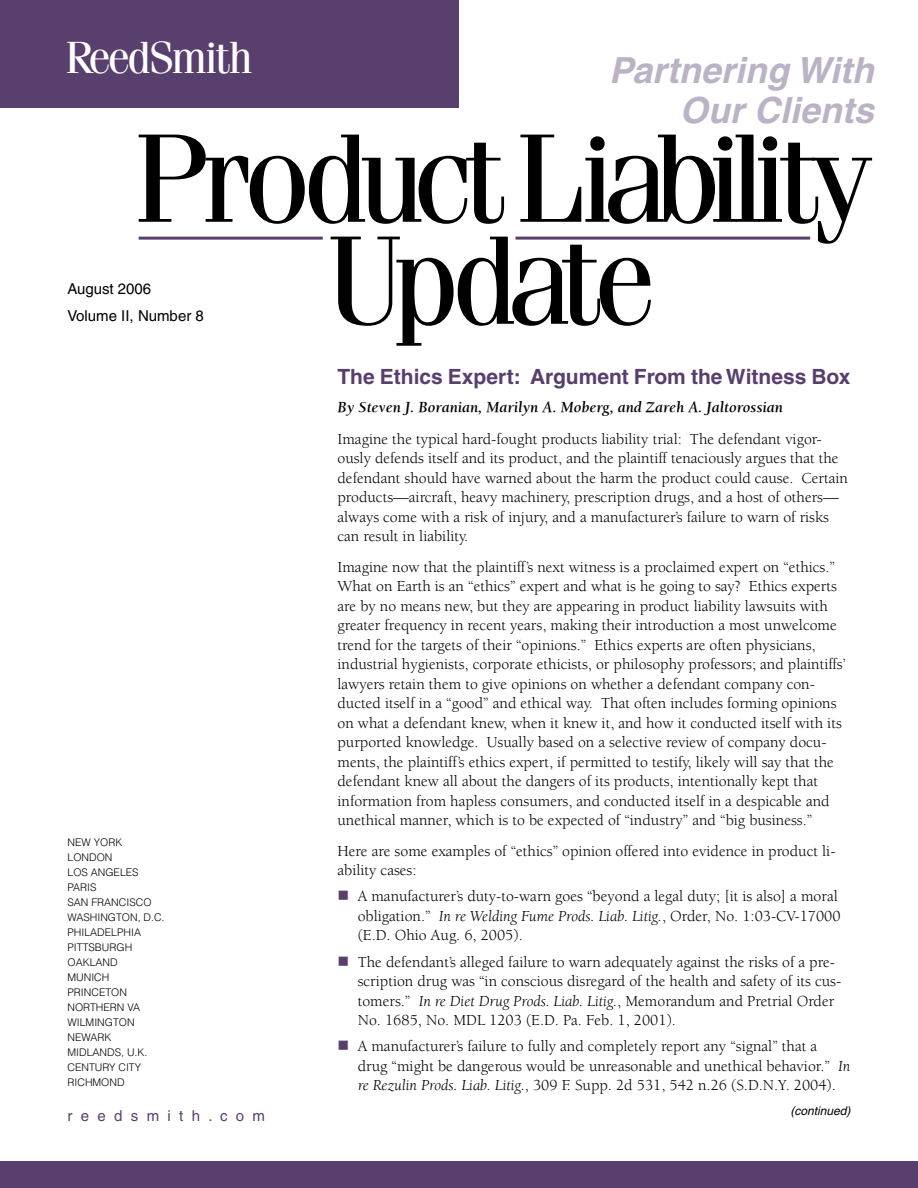
<style>
.page{position:relative;width:918px;height:1188px;background:#fff}
.page>*{position:absolute;margin:0;border:0;box-sizing:border-box;transform-origin:0 0}
.t1{font:126px "Fenice";letter-spacing:-.08em;color:#000}
.t2{font:45px "Fenice";letter-spacing:-.055em;color:#fff}
.body_text{font:italic 700 36px "Helvetica";color:#bcb2c5}
.headline{font:700 21px "Helvetica";color:#583f6e}
.body_text-2{font:15.75px/19.5px "Berkeley";color:#000}
.bullet{font:15.75px/19.5px "Berkeley";color:#000}
.attribution{font:italic 700 15.75px "Berkeley";color:#000}
.t3{font:15px "Helvetica";color:#000}
.t4{font:15px "Helvetica";color:#583f6e}
.t5{font:italic 12px "Helvetica";color:#000}
.t6{font:300 10.5px "Helvetica LT Std";color:#000}
.s1{color:#583f6e}
.s2{font-style:italic}
</style>
<div class="page">
<div style="left:0;top:0;width:459px;height:108px;background:#583f6e"></div>
<div style="left:0;top:1161px;width:918px;height:27px;background:#583f6e"></div>
<hr style="left:139px;top:237px;width:184px;height:3px;background:#583f6e">
<hr style="left:516px;top:237px;width:294px;height:3px;background:#583f6e">
<p class="t2" style="left:65px;top:30px;width:189px">ReedSmith</p>
<p class="body_text" style="left:609px;top:48px;width:266px">Partnering With</p>
<p class="body_text" style="left:680px;top:89px;width:196px">Our Clients</p>
<p class="t1" style="left:131px;top:103px;width:738px">Product Liability</p>
<p class="t1" style="left:327px;top:205px;width:331px">Update</p>
<p class="t3" style="left:68px;top:280px;width:85px">August 2006</p>
<p class="t3" style="left:68px;top:307px;width:138px">Volume II, Number 8</p>
<p class="t6" style="left:68px;top:836px;width:56px">NEW YORK</p>
<p class="t6" style="left:68px;top:851px;width:46px">LONDON</p>
<p class="t6" style="left:68px;top:866px;width:73px">LOS ANGELES</p>
<p class="t6" style="left:68px;top:881px;width:30px">PARIS</p>
<p class="t6" style="left:68px;top:896px;width:86px">SAN FRANCISCO</p>
<p class="t6" style="left:68px;top:911px;width:99px">WASHINGTON, D.C.</p>
<p class="t6" style="left:68px;top:926px;width:75px">PHILADELPHIA</p>
<p class="t6" style="left:68px;top:941px;width:66px">PITTSBURGH</p>
<p class="t6" style="left:68px;top:956px;width:52px">OAKLAND</p>
<p class="t6" style="left:68px;top:971px;width:43px">MUNICH</p>
<p class="t6" style="left:68px;top:986px;width:61px">PRINCETON</p>
<p class="t6" style="left:68px;top:1001px;width:74px">NORTHERN VA</p>
<p class="t6" style="left:68px;top:1016px;width:69px">WILMINGTON</p>
<p class="t6" style="left:68px;top:1031px;width:45px">NEWARK</p>
<p class="t6" style="left:68px;top:1046px;width:81px">MIDLANDS, U.K.</p>
<p class="t6" style="left:68px;top:1061px;width:75px">CENTURY CITY</p>
<p class="t6" style="left:68px;top:1076px;width:59px">RICHMOND</p>
<p class="t4" style="left:68px;top:1107px;width:199px">r e e d s m i t h . c o m</p>
<p class="headline" style="left:338px;top:364px;width:515px">The Ethics Expert: Argument From the Witness Box</p>
<p class="attribution" style="left:338px;top:399px;width:447px">By Steven J. Boranian, Marilyn A. Moberg, and Zareh A. Jaltorossian</p>
<p class="body_text-2" style="left:338px;top:430px;width:512px">Imagine the typical hard-fought products liability trial: The defendant vigor&shy;ously defends itself and its product, and the plaintiff tenaciously argues that the defendant should have warned about the harm the product could cause. Certain products—aircraft, heavy machinery, prescription drugs, and a host of others— always come with a risk of injury, and a manufacturer’s failure to warn of risks can result in liability.</p>
<p class="body_text-2" style="left:338px;top:557px;width:510px">Imagine now that the plaintiff’s next witness is a proclaimed expert on “ethics.” What on Earth is an “ethics” expert and what is he going to say? Ethics experts are by no means new, but they are appearing in product liability lawsuits with greater frequency in recent years, making their introduction a most unwelcome trend for the targets of their “opinions.” Ethics experts are often physicians, industrial hygienists, corporate ethicists, or philosophy professors; and plaintiffs’ lawyers retain them to give opinions on whether a defendant company con&shy;ducted itself in a “good” and ethical way. That often includes forming opinions on what a defendant knew, when it knew it, and how it conducted itself with its purported knowledge. Usually based on a selective review of company docu&shy;ments, the plaintiff’s ethics expert, if permitted to testify, likely will say that the defendant knew all about the dangers of its products, intentionally kept that information from hapless consumers, and conducted itself in a despicable and unethical manner, which is to be expected of “industry” and “big business.”</p>
<p class="body_text-2" style="left:338px;top:841px;width:500px">Here are some examples of “ethics” opinion offered into evidence in product li&shy;ability cases:</p>
<p class="bullet" style="left:358px;top:887px;width:484px;text-indent:-20px"><span class="s1">■</span> A manufacturer’s duty-to-warn goes “beyond a legal duty; [it is also] a moral obligation.” <span class="s2">In re Welding Fume Prods. Liab. Litig.</span>, Order, No. 1:03-CV-17000 (E.D. Ohio Aug. 6, 2005).</p>
<p class="bullet" style="left:358px;top:952px;width:485px;text-indent:-20px"><span class="s1">■</span> The defendant’s alleged failure to warn adequately against the risks of a pre&shy;scription drug was “in conscious disregard of the health and safety of its cus&shy;tomers.” <span class="s2">In re Diet Drug Prods. Liab. Litig.</span>, Memorandum and Pretrial Order No. 1685, No. MDL 1203 (E.D. Pa. Feb. 1, 2001).</p>
<p class="bullet" style="left:358px;top:1037px;width:494px;text-indent:-20px"><span class="s1">■</span> A manufacturer’s failure to fully and completely report any “signal” that a drug “might be dangerous would be unreasonable and unethical behavior.” <span class="s2">In re Rezulin Prods. Liab. Litig.</span>, 309 F. Supp. 2d 531, 542 n.26 (S.D.N.Y. 2004).</p>
<p class="t5" style="left:791px;top:1104px;width:61px">(continued)</p>
</div>
